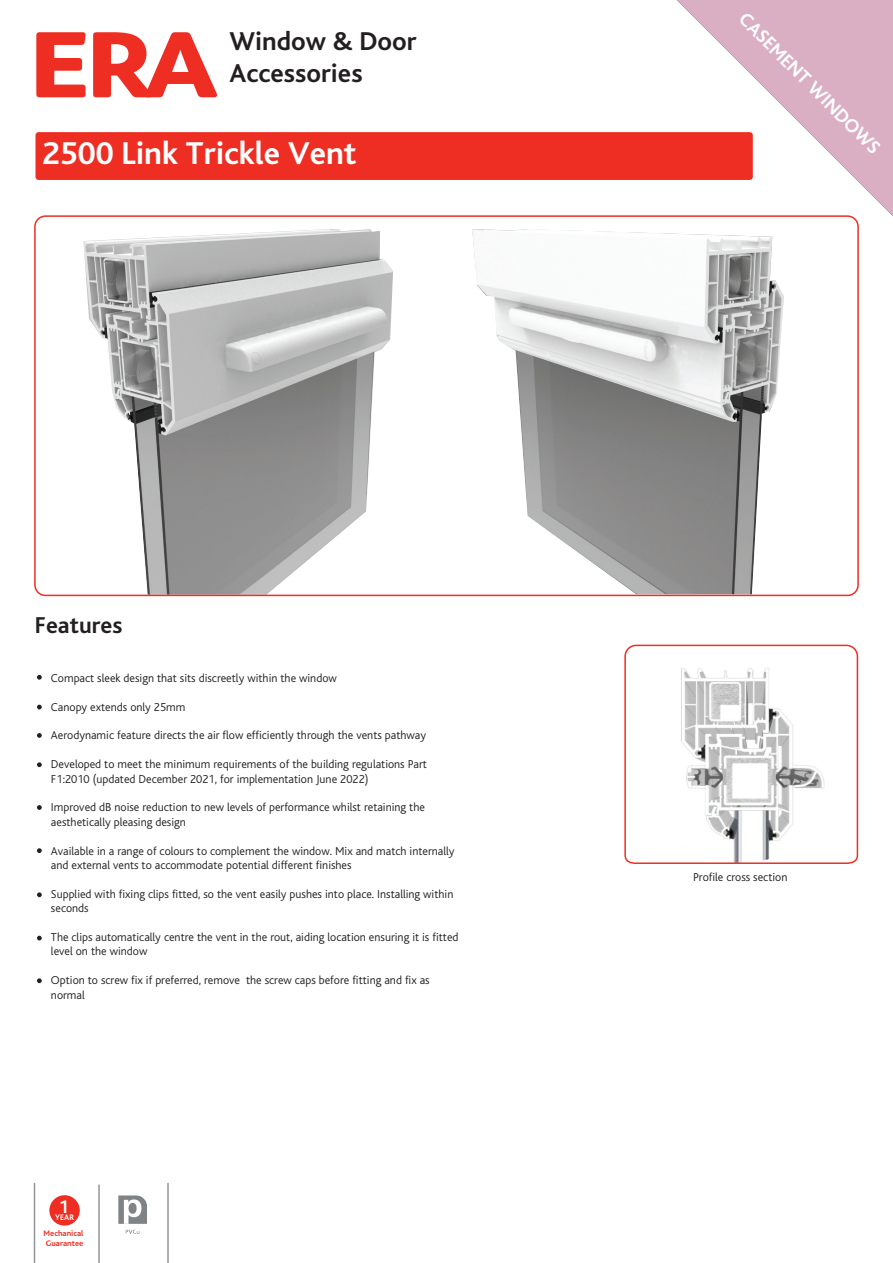
<style>
.page{position:relative;width:893px;height:1263px;background:#fff}
.page>*{position:absolute;margin:0;border:0;box-sizing:border-box;transform-origin:0 0}
.t1{font:700 33px "Bliss";color:#fff}
.t2{font:700 27px/32.4px "Bliss";color:#231f20}
.t3{font:700 24px "Bliss";color:#231f20}
.t4{font:700 19.5px "Bliss";color:#fff}
.t5{font:700 18.75px "Bliss";color:#fff}
.t6{font:300 12px/14.4px "Bliss";color:#231f20}
.t7{font:700 8.4px/10.1px "Bliss";color:#ee2e22}
.t8{font:700 8.4px "Bliss";color:#fff}
</style>
<div class="page">
<svg style="left:37px;top:675px;width:5px;height:5px"></svg>
<svg style="left:37px;top:705px;width:5px;height:4px"></svg>
<svg style="left:37px;top:733px;width:5px;height:5px"></svg>
<svg style="left:37px;top:762px;width:5px;height:5px"></svg>
<svg style="left:37px;top:805px;width:5px;height:5px"></svg>
<svg style="left:37px;top:848px;width:5px;height:5px"></svg>
<svg style="left:37px;top:892px;width:5px;height:5px"></svg>
<svg style="left:37px;top:936px;width:5px;height:4px"></svg>
<svg style="left:37px;top:978px;width:5px;height:5px"></svg>
<img style="left:472px;top:229px;width:312px;height:364px">
<img style="left:83px;top:229px;width:310px;height:364px">
<svg style="left:624px;top:644px;width:235px;height:220px"></svg>
<div style="left:34px;top:215px;width:825px;height:381px;border:2px solid #ee2e22;border-radius:11px"></div>
<img style="left:118px;top:1195px;width:29px;height:39px">
<hr style="left:34px;top:1183px;width:1px;height:80px;background:#939598">
<hr style="left:98px;top:1184px;width:2px;height:79px;background:#939598">
<hr style="left:167px;top:1183px;width:2px;height:80px;background:#939598">
<div style="left:49px;top:1195px;width:31px;height:30px;background:#ee2e22;border-radius:50%"></div>
<div style="left:35px;top:132px;width:718px;height:48px;background:#ee2e22;border-radius:3px"></div>
<svg style="left:36px;top:32px;width:50px;height:65px"></svg>
<svg style="left:93px;top:32px;width:124px;height:65px"></svg>
<svg style="left:677px;top:0;width:216px;height:216px;fill:#dbafc3"></svg>
<h2 class="t2" style="left:230px;top:25px;width:189px">Window &amp; Door<br>Accessories</h2>
<h1 class="t1" style="left:42px;top:136px;width:316px">2500 Link Trickle Vent</h1>
<h3 class="t3" style="left:35px;top:613px;width:89px">Features</h3>
<p class="t6" style="left:51px;top:671px;width:287px">Compact sleek design that sits discreetly within the window</p>
<p class="t6" style="left:51px;top:700px;width:136px">Canopy extends only 25mm</p>
<p class="t6" style="left:51px;top:728px;width:377px">Aerodynamic feature directs the air flow efficiently through the vents pathway</p>
<p class="t6" style="left:51px;top:757px;width:377px">Developed to meet the minimum requirements of the building regulations Part<br>F1:2010 (updated December 2021, for implementation June 2022)</p>
<p class="t6" style="left:51px;top:800px;width:375px">Improved dB noise reduction to new levels of performance whilst retaining the aesthetically pleasing design</p>
<p class="t6" style="left:51px;top:844px;width:405px">Available in a range of colours to complement the window. Mix and match internally and external vents to accommodate potential different finishes</p>
<p class="t6" style="left:51px;top:887px;width:404px">Supplied with fixing clips fitted, so the vent easily pushes into place. Installing within seconds</p>
<p class="t6" style="left:51px;top:930px;width:409px">The clips automatically centre the vent in the rout, aiding location ensuring it is fitted level on the window</p>
<p class="t6" style="left:51px;top:973px;width:380px">Option to screw fix if preferred, remove the screw caps before fitting and fix as normal</p>
<h3 class="t5" style="left:59px;top:1197px;width:12px">1</h3>
<p class="t7" style="left:44px;top:1228px;width:41px">Mechanical<br>Guarantee</p>
<p class="t8" style="left:55px;top:1213px;width:20px">YEAR</p>
<h3 class="t4" style="left:749px;top:9px;width:192px;rotate:45deg">CASEMENT WINDOWS</h3>
<h3 class="t4" style="left:770px;top:27px;width:138px;rotate:45deg">SLIDI G DOORS</h3>
<h3 class="t4" style="left:769px;top:28px;width:125px;rotate:45deg">WEATHERSEAL</h3>
<h3 class="t4" style="left:779px;top:38px;width:103px;rotate:45deg">CROMPT N</h3>
<h3 class="t4" style="left:785px;top:42px;width:95px;rotate:45deg">WINDOWS</h3>
<h3 class="t4" style="left:798px;top:57px;width:49px;rotate:45deg">STEEL</h3>
<p class="t6" style="left:693px;top:870px;width:96px">Profile cross section</p>
</div>
